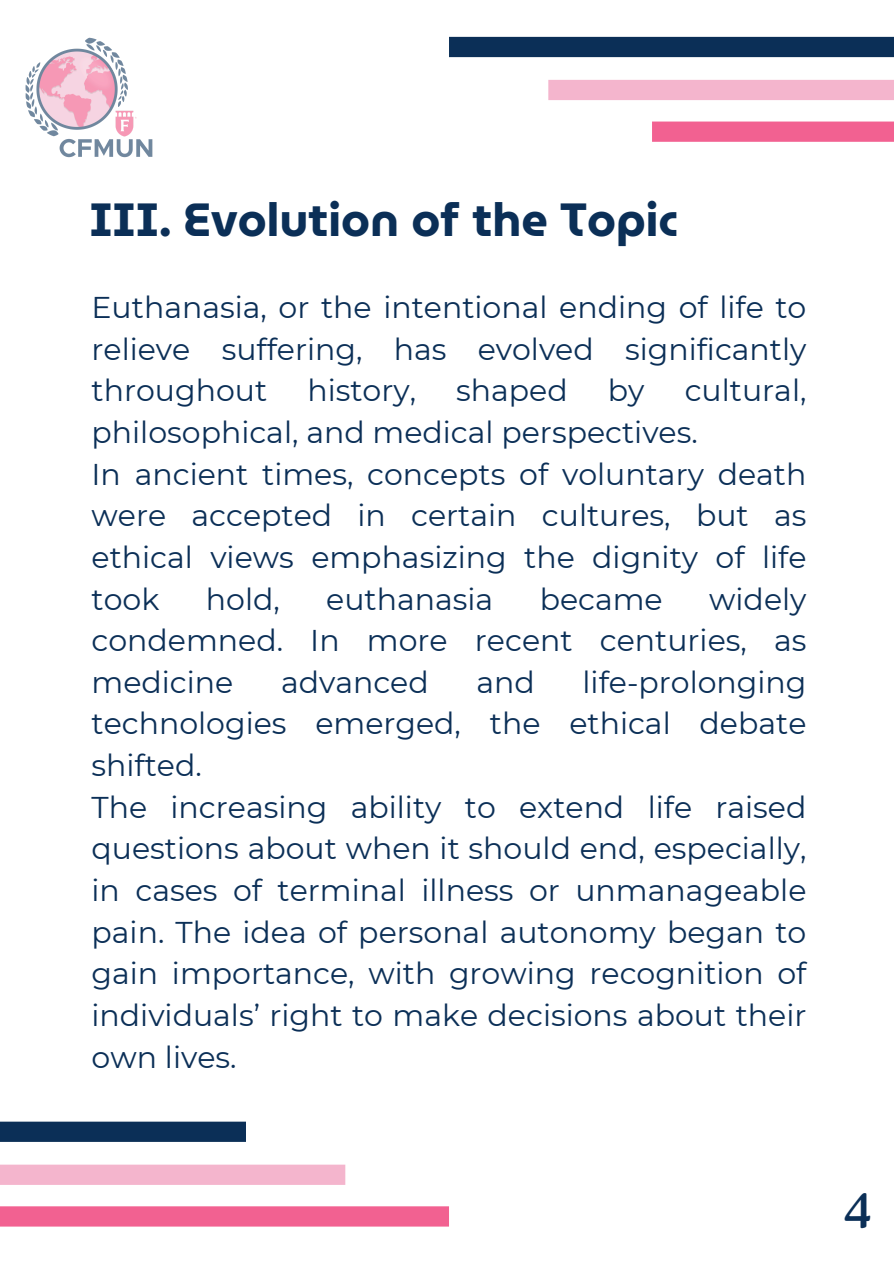
<style>
.page{position:relative;width:894px;height:1264px;background:#fff}
.page>*{position:absolute;margin:0;border:0;box-sizing:border-box;transform-origin:0 0}
.t1{font:47.85px "Roca One";color:#0b2f57}
.t2{font:700 46.5px "Museo Moderno";color:#0b2f57}
.t3{font:30px/41.7px "Montserrat";color:#0b2f57;text-align:justify}
</style>
<div class="page">
<img style="left:25px;top:37px;width:128px;height:121px">
<div style="left:449px;top:37px;width:444px;height:20px;background:#0b2f57"></div>
<div style="left:548px;top:80px;width:345px;height:20px;background:#f4b5cd"></div>
<div style="left:651px;top:121px;width:242px;height:21px;background:#f26191"></div>
<div style="left:0;top:1121px;width:246px;height:20px;background:#0b2f57"></div>
<div style="left:0;top:1164px;width:345px;height:20px;background:#f4b5cd"></div>
<div style="left:0;top:1206px;width:449px;height:20px;background:#f26191"></div>
<p class="t2" style="left:89px;top:182px;width:589px">III. Evolution of the Topic</p>
<p class="t3" style="left:91px;top:286px;width:716px">Euthanasia, or the intentional ending of life to relieve suffering, has evolved significantly throughout</p>
<p class="t3" style="left:91px;top:369px;width:716px;text-indent:593px">cultural, philosophical, and medical perspectives.</p>
<p class="t3" style="left:91px;top:453px;width:716px">In ancient times, concepts of voluntary death were accepted in certain cultures, but as ethical views emphasizing the dignity of life took</p>
<p class="t3" style="left:307px;top:369px;width:110px">history,</p>
<p class="t3" style="left:456px;top:369px;width:113px">shaped</p>
<p class="t3" style="left:607px;top:369px;width:38px">by</p>
<p class="t3" style="left:91px;top:578px;width:716px;text-indent:617px">widely condemned. In more recent centuries, as medicine</p>
<p class="t3" style="left:206px;top:578px;width:75px">hold,</p>
<p class="t3" style="left:326px;top:578px;width:168px">euthanasia</p>
<p class="t3" style="left:539px;top:578px;width:124px">became</p>
<p class="t3" style="left:91px;top:661px;width:716px;text-indent:491px">life-prolonging technologies emerged, the ethical debate shifted.</p>
<h1 class="t3" style="left:91px;top:786px;width:716px">The increasing ability to extend life raised questions about when it should end, especially, in cases of terminal illness or unmanageable pain. The idea of personal autonomy began to gain importance, with growing recognition of individuals’ right to make decisions about their own lives.</h1>
<p class="t3" style="left:281px;top:661px;width:149px">advanced</p>
<p class="t3" style="left:476px;top:661px;width:60px">and</p>
<p class="t1" style="left:842px;top:1182px;width:30px">4</p>
</div>
